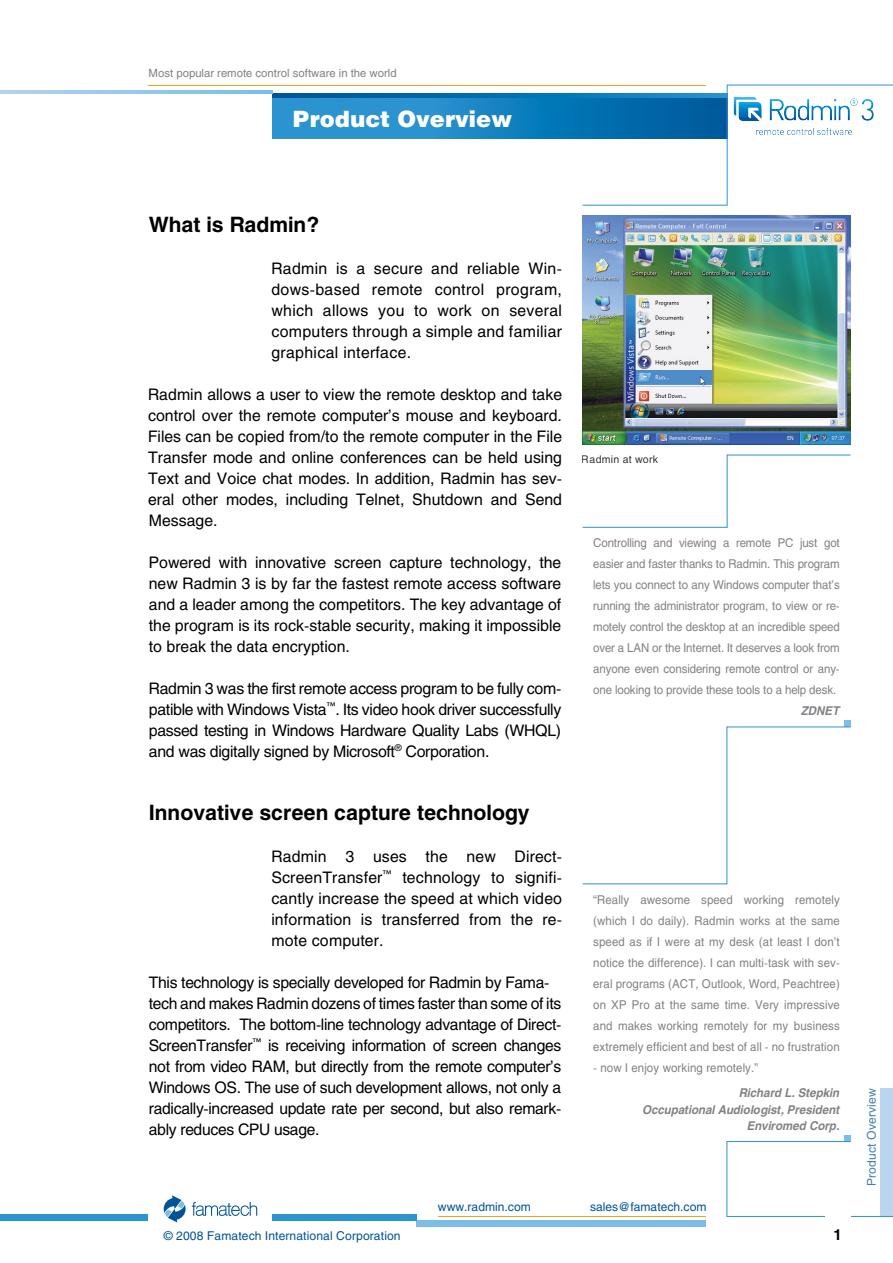
<style>
.page{position:relative;width:893px;height:1263px;background:#fff}
.page>*{position:absolute;margin:0;border:0;box-sizing:border-box;transform-origin:0 0}
.t1{font:900 22.5px "Helios";color:#fff}
.t2{font:700 21px "Helios";color:#000}
.t3{font:15.75px/21px "Helios";letter-spacing:-.02em;color:#000;text-align:justify}
.t4{font:700 15px "Helios";color:#000}
.t5{font:12px/21px "Helios";letter-spacing:.01em;color:#808285;text-align:justify;scale:.95 1}
.t6{font:12px "Helios";letter-spacing:.01em;color:#005496}
.t7{font:italic 700 12px/16.5px "Helios";color:#808285;text-align:right;scale:.95 1}
.t8{font:11.25px "Helios";color:#808285}
.t9{font:10.5px "Helios";letter-spacing:.02em;color:#000}
</style>
<div class="page">
<div style="left:417px;top:1220px;width:289px;height:7px;background:#79bde8"></div>
<div style="left:880px;top:1089px;width:13px;height:127px;background:#bad5f0"></div>
<div style="left:0;top:1214px;width:417px;height:6px;background:#2c93d1"></div>
<hr style="left:438px;top:1216px;width:268px;height:1px;background:#f5a01a">
<div style="left:149px;top:1206px;width:123px;height:31px;background:#fff"></div>
<svg style="left:192px;top:1202px;width:65px;height:14px"></svg>
<svg style="left:164px;top:1195px;width:22px;height:27px"></svg>
<svg style="left:272px;top:98px;width:310px;height:40px;background:#1f8ac8"></svg>
<svg style="left:272px;top:94px;width:310px;height:4px"></svg>
<svg style="left:582px;top:85px;width:311px;height:121px"></svg>
<hr style="left:149px;top:85px;width:557px;height:1px;background:#f5a01a">
<svg style="left:0;top:90px;width:272px;height:4px"></svg>
<img style="left:734px;top:96px;width:140px;height:39px">
<div style="left:844px;top:720px;width:6px;height:7px;background:#79bde8"></div>
<img style="left:583px;top:216px;width:267px;height:228px">
<svg style="left:582px;top:726px;width:269px;height:158px"></svg>
<svg style="left:726px;top:1135px;width:167px;height:82px"></svg>
<div style="left:825px;top:1213px;width:25px;height:6px;background:#fff"></div>
<svg style="left:582px;top:455px;width:269px;height:73px"></svg>
<p class="t8" style="left:149px;top:66px;width:250px">Most popular remote control software in the world</p>
<h1 class="t1" style="left:293px;top:104px;width:221px">Product Overview</h1>
<h2 class="t2" style="left:149px;top:212px;width:172px">What is Radmin?</h2>
<p class="t3" style="left:271px;top:257px;width:292px">Radmin is a secure and reliable Win&shy;dows-based remote control program, which allows you to work on several computers through a simple and familiar graphical interface.</p>
<p class="t3" style="left:148px;top:383px;width:416px">Radmin allows a user to view the remote desktop and take control over the remote computer’s mouse and keyboard.<br>Files can be copied from/to the remote computer in the File Transfer mode and online conferences can be held using Text and Voice chat modes. In addition, Radmin has sev&shy;eral other modes, including Telnet, Shutdown and Send Message.</p>
<p class="t3" style="left:149px;top:551px;width:414px">Powered with innovative screen capture technology, the new Radmin 3 is by far the fastest remote access software and a leader among the competitors. The key advantage of the program is its rock-stable security, making it impossible to break the data encryption.</p>
<p class="t3" style="left:149px;top:677px;width:414px">Radmin 3 was the first remote access program to be fully com&shy;patible with Windows Vista<sup>™</sup>. Its video hook driver successfully passed testing in Windows Hardware Quality Labs (WHQL) and was digitally signed by Microsoft<sup>®</sup> Corporation.</p>
<h2 class="t2" style="left:149px;top:800px;width:382px">Innovative screen capture technology</h2>
<p class="t3" style="left:271px;top:845px;width:292px">Radmin 3 uses the new Direct-ScreenTransfer<sup>™</sup> technology to signifi&shy;cantly increase the speed at which video information is transferred from the re&shy;mote computer.</p>
<p class="t3" style="left:149px;top:971px;width:414px;text-align:left">This technology is specially developed for Radmin by Fama&shy;tech and makes Radmin dozens of times faster than some of its competitors. The bottom-line technology advantage of Direct-ScreenTransfer<sup>™</sup> is receiving information of screen changes not from video RAM, but directly from the remote computer’s Windows OS. The use of such development allows, not only a radically-increased update rate per second, but also remark&shy;ably reduces CPU usage.</p>
<p class="t9" style="left:582px;top:453px;width:78px">Radmin at work</p>
<p class="t5" style="left:593px;top:532px;width:261px">Controlling and viewing a remote PC just got easier and faster thanks to Radmin. This program lets you connect to any Windows computer that’s running the administrator program, to view or re&shy;motely control the desktop at an incredible speed over a LAN or the Internet. It deserves a look from anyone even considering remote control or any&shy;one looking to provide these tools to a help desk.</p>
<p class="t7" style="left:801px;top:702px;width:42px">ZDNET</p>
<p class="t5" style="left:593px;top:889px;width:261px">“Really awesome speed working remotely (which I do daily). Radmin works at the same speed as if I were at my desk (at least I don’t notice the difference). I can multi-task with sev&shy;eral programs (ACT, Outlook, Word, Peachtree) on XP Pro at the same time. Very impressive and makes working remotely for my business extremely efficient and best of all - no frustration</p>
<p class="t5" style="left:593px;top:1057px;width:175px">- now I enjoy working remotely.”</p>
<p class="t7" style="left:643px;top:1084px;width:209px">Richard L. Stepkin<br>Occupational Audiologist, President<br>Enviromed Corp.</p>
<p class="t6" style="left:438px;top:1199px;width:94px">www.radmin.com</p>
<p class="t6" style="left:590px;top:1199px;width:118px">sales@famatech.com</p>
<p class="t6" style="left:164px;top:1228px;width:238px">© 2008 Famatech International Corporation</p>
<p class="t4" style="left:833px;top:1225px;width:10px">1</p>
<p class="t6" style="left:864px;top:1186px;width:99px;rotate:-90deg">Product Overview</p>
</div>
